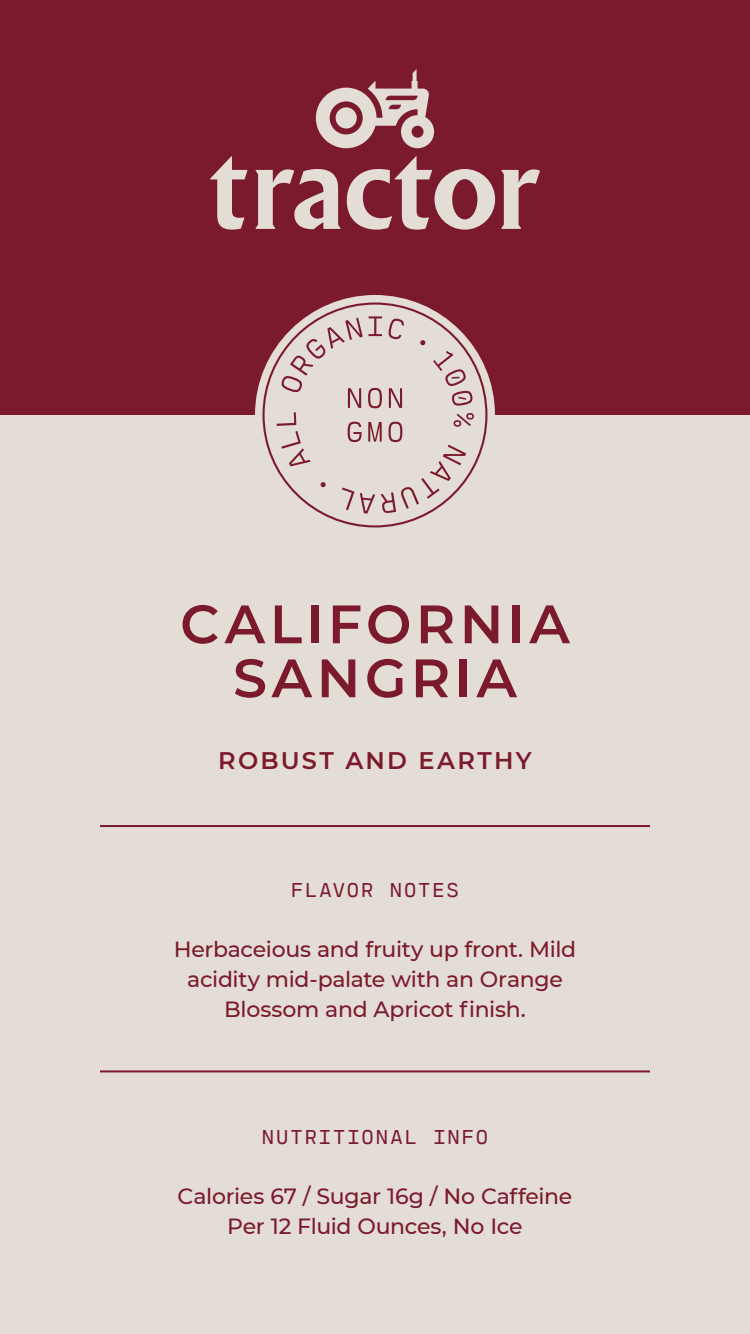
<style>
.page{position:relative;width:750px;height:1334px;background:#e3ddd6}
.page>*{position:absolute;margin:0;border:0;box-sizing:border-box;transform-origin:0 0}
.t1{font:600 54px "Montserrat";letter-spacing:.08em;color:#7c1a2d}
.t2{font:600 24px "Montserrat";letter-spacing:.095em;color:#7c1a2d}
.t3{font:500 22px/30px "Montserrat";letter-spacing:-.015em;color:#7c1a2d;text-align:center}
.t4{font:500 20px "Cartograph Mono CF";letter-spacing:.1em;color:#7c1a2d}
</style>
<div class="page">
<div style="left:0;top:0;width:750px;height:415px;background:#7c1a2d"></div>
<div style="left:255px;top:295px;width:240px;height:240px;background:#e3ddd6;border-radius:50%"></div>
<svg style="left:262px;top:302px;width:226px;height:225px"></svg>
<svg style="left:316px;top:69px;width:118px;height:79px"></svg>
<svg style="left:210px;top:156px;width:330px;height:74px"></svg>
<hr style="left:100px;top:825px;width:550px;height:2px;background:#7c1a2d">
<hr style="left:100px;top:1070px;width:550px;height:2px;background:#7c1a2d">
<p class="t1" style="left:180px;top:586px;width:391px">CALIFORNIA</p>
<p class="t1" style="left:233px;top:640px;width:285px">SANGRIA</p>
<p class="t2" style="left:218px;top:744px;width:315px">ROBUST AND EARTHY</p>
<p class="t4" style="left:291px;top:878px;width:169px">FLAVOR NOTES</p>
<p class="t3" style="left:174px;top:933px;width:404px">Herbaceious and fruity up front. Mild acidity mid-palate with an Orange<br>Blossom and Apricot finish.</p>
<p class="t4" style="left:262px;top:1125px;width:228px">NUTRITIONAL INFO</p>
<p class="t3" style="left:178px;top:1180px;width:396px">Calories 67 / Sugar 16g / No Caffeine</p>
<p class="t3" style="left:227px;top:1210px;width:297px">Per 12 Fluid Ounces, No Ice</p>
</div>
